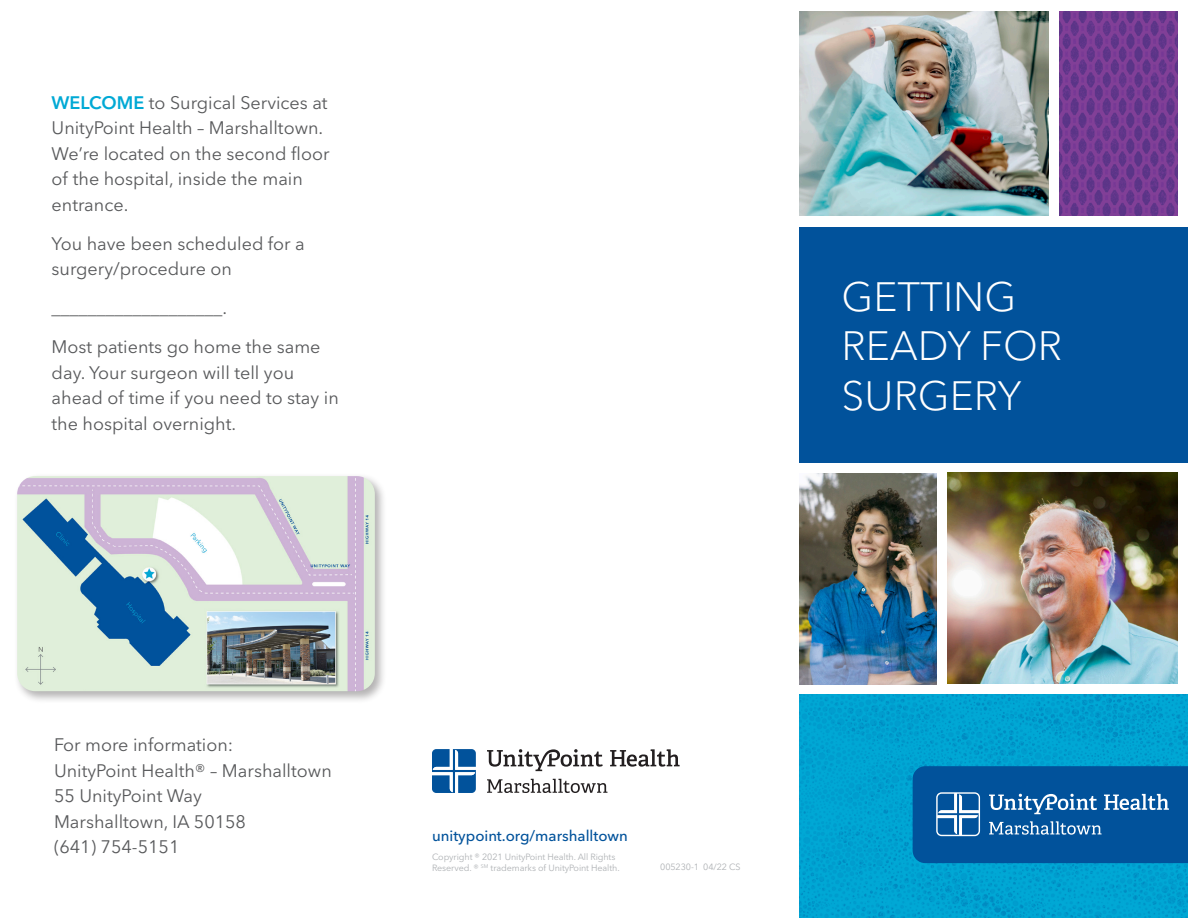
<style>
.page{position:relative;width:1188px;height:918px;background:#fff}
.page>*{position:absolute;margin:0;border:0;box-sizing:border-box;transform-origin:0 0}
.t1{font:300 40.65px/49.7px "Avenir Next LT Pro";color:#fff}
.t2{font:18px/25.5px "Avenir Next LT Pro";color:#58595b}
.t3{font:500 15px "Avenir Next LT Pro";color:#01529b}
.t4{font:9px/10.8px "Avenir Next LT Pro";letter-spacing:-.01em;color:#aeb1b4}
.s1{font-weight:600;color:#00a9d5}
</style>
<div class="page">
<div style="left:799px;top:227px;width:389px;height:235px;background:#01529b"></div>
<img style="left:799px;top:11px;width:250px;height:205px">
<img style="left:799px;top:473px;width:137px;height:211px">
<img style="left:947px;top:472px;width:230px;height:211px">
<img style="left:1060px;top:11px;width:117px;height:205px">
<img style="left:799px;top:694px;width:389px;height:224px">
<svg style="left:913px;top:766px;width:275px;height:124px;background:#106eac"></svg>
<svg style="left:487px;top:749px;width:116px;height:22px"></svg>
<svg style="left:610px;top:749px;width:70px;height:18px"></svg>
<svg style="left:432px;top:749px;width:44px;height:44px"></svg>
<svg style="left:487px;top:779px;width:120px;height:14px"></svg>
<div style="left:14px;top:473px;width:373px;height:231px;background:#231f20;opacity:.34"></div>
<img style="left:17px;top:476px;width:358px;height:215px">
<p class="t2" style="left:52px;top:90px;width:279px"><span class="s1">WELCOME</span> to Surgical Services at<br>UnityPoint Health – Marshalltown.<br>We’re located on the second floor of the hospital, inside the main entrance.</p>
<p class="t2" style="left:52px;top:231px;width:255px">You have been scheduled for a surgery/procedure on</p>
<p class="t2" style="left:52px;top:289px;width:271px;line-height:39px">___________________.<br>Most patients go home the same</p>
<p class="t2" style="left:52px;top:360px;width:289px">day. Your surgeon will tell you ahead of time if you need to stay in the hospital overnight.</p>
<h1 class="t1" style="left:842px;top:272px;width:222px">GETTING<br>READY FOR<br>SURGERY</h1>
<p class="t2" style="left:54px;top:732px;width:279px">For more information:<br>UnityPoint Health® – Marshalltown<br>55 UnityPoint Way<br>Marshalltown, IA 50158<br>(641) 754-5151</p>
<p class="t3" style="left:432px;top:827px;width:197px">unitypoint.org/marshalltown</p>
<p class="t4" style="left:432px;top:851px;width:189px">Copyright ® 2021 UnityPoint Health. All Rights<br>Reserved. ® <sup>SM</sup> trademarks of UnityPoint Health.</p>
<p class="t4" style="left:660px;top:861px;width:82px">005230-1 04/22 CS</p>
</div>
